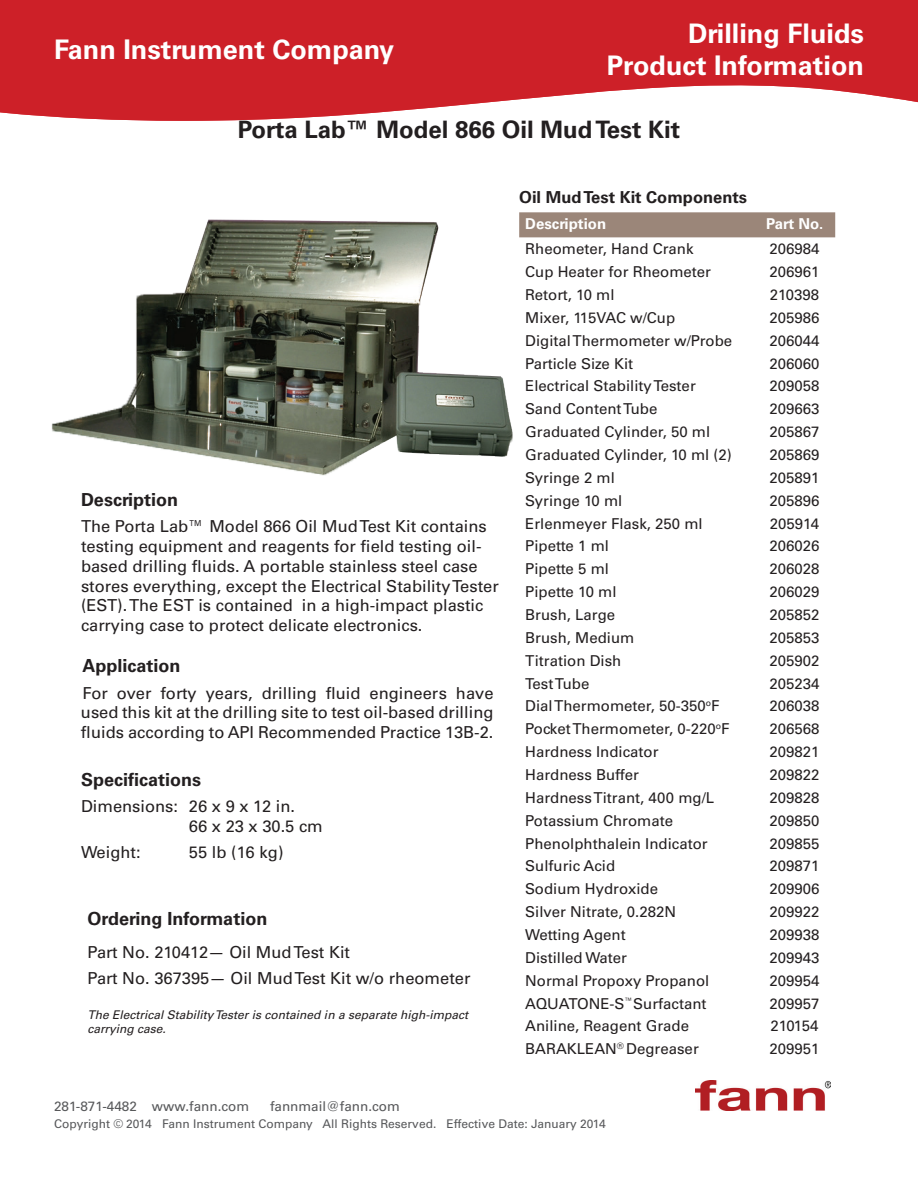
<style>
.page{position:relative;width:918px;height:1188px;background:#fff}
.page>*{position:absolute;margin:0;border:0;box-sizing:border-box;transform-origin:0 0}
.t1{font:700 27px/32.4px "Univers LT Std";color:#fff;text-align:right}
.t2{font:700 24px "Univers LT Std";color:#231f20}
.t3{font:700 18px "Univers LT Std";color:#231f20}
.t4{font:16.5px/19.8px "Univers LT Std";color:#231f20}
.t5{font:700 16.5px "Univers LT Std";color:#231f20}
.t6{font:15px "Univers LT Std";color:#231f20}
.t7{font:700 15px "Univers LT Std";color:#fff}
.t8{font:13.5px "Univers LT Std";color:#57585a}
.t9{font:12px "Univers LT Std";color:#57585a}
.t10{font:italic 12px/14.4px "Univers LT Std";color:#231f20}
</style>
<div class="page">
<svg style="left:0;top:0;width:918px;height:121px;background:#d33e45"></svg>
<img style="left:695px;top:1080px;width:135px;height:30px">
<img style="left:51px;top:219px;width:462px;height:256px">
<div style="left:519px;top:212px;width:316px;height:25px;background:#9b8679"></div>
<h1 class="t1" style="left:54px;top:33px;width:342px">Fann Instrument Company</h1>
<h1 class="t1" style="left:607px;top:17px;width:259px">Drilling Fluids<br>Product Information</h1>
<h2 class="t2" style="left:238px;top:116px;width:444px">Porta Lab™ Model 866 Oil Mud Test Kit</h2>
<p class="t3" style="left:81px;top:489px;width:99px">Description</p>
<p class="t4" style="left:81px;top:517px;width:419px">The Porta Lab™ Model 866 Oil Mud Test Kit contains testing equipment and reagents for field testing oil&shy;based drilling fluids. A portable stainless steel case stores everything, except the Electrical Stability Tester (EST). The EST is contained in a high-impact plastic carrying case to protect delicate electronics.</p>
<p class="t3" style="left:82px;top:655px;width:100px">Application</p>
<p class="t4" style="left:81px;top:683px;width:414px;text-align:justify">For over forty years, drilling fluid engineers have used this kit at the drilling site to test oil-based drilling fluids according to API Recommended Practice 13B-2.</p>
<p class="t3" style="left:81px;top:769px;width:122px">Specifications</p>
<p class="t4" style="left:189px;top:796px;width:135px;text-indent:-108px">Dimensions: 26 x 9 x 12 in.<br>66 x 23 x 30.5 cm</p>
<p class="t4" style="left:81px;top:843px;width:61px">Weight:</p>
<p class="t4" style="left:189px;top:843px;width:96px">55 lb (16 kg)</p>
<p class="t3" style="left:87px;top:908px;width:181px">Ordering Information</p>
<p class="t4" style="left:87px;top:939px;width:384px;line-height:26.5px">Part No. 210412— Oil Mud Test Kit<br>Part No. 367395— Oil Mud Test Kit w/o rheometer</p>
<p class="t10" style="left:87px;top:1008px;width:382px">The Electrical Stability Tester is contained in a separate high-impact carrying case.</p>
<p class="t5" style="left:519px;top:188px;width:229px">Oil Mud Test Kit Components</p>
<p class="t7" style="left:525px;top:215px;width:83px">Description</p>
<p class="t7" style="left:766px;top:215px;width:59px">Part No.</p>
<p class="t6" style="left:525px;top:240px;width:170px">Rheometer, Hand Crank</p>
<p class="t6" style="left:770px;top:240px;width:52px">206984</p>
<p class="t6" style="left:525px;top:263px;width:187px">Cup Heater for Rheometer</p>
<p class="t6" style="left:770px;top:263px;width:52px">206961</p>
<p class="t6" style="left:525px;top:286px;width:91px">Retort, 10 ml</p>
<p class="t6" style="left:770px;top:286px;width:51px">210398</p>
<p class="t6" style="left:525px;top:309px;width:152px">Mixer, 115VAC w/Cup</p>
<p class="t6" style="left:770px;top:309px;width:52px">205986</p>
<p class="t6" style="left:525px;top:331px;width:209px">Digital Thermometer w/Probe</p>
<p class="t6" style="left:770px;top:331px;width:52px">206044</p>
<p class="t6" style="left:525px;top:354px;width:110px">Particle Size Kit</p>
<p class="t6" style="left:770px;top:354px;width:52px">206060</p>
<p class="t6" style="left:525px;top:377px;width:172px">Electrical Stability Tester</p>
<p class="t6" style="left:770px;top:377px;width:52px">209058</p>
<p class="t6" style="left:525px;top:400px;width:134px">Sand Content Tube</p>
<p class="t6" style="left:770px;top:400px;width:52px">209663</p>
<p class="t6" style="left:525px;top:423px;width:187px">Graduated Cylinder, 50 ml</p>
<p class="t6" style="left:770px;top:423px;width:52px">205867</p>
<p class="t6" style="left:525px;top:446px;width:208px">Graduated Cylinder, 10 ml (2)</p>
<p class="t6" style="left:770px;top:446px;width:52px">205869</p>
<p class="t6" style="left:525px;top:469px;width:91px">Syringe 2 ml</p>
<p class="t6" style="left:770px;top:469px;width:52px">205891</p>
<p class="t6" style="left:525px;top:491px;width:99px">Syringe 10 ml</p>
<p class="t6" style="left:770px;top:491px;width:52px">205896</p>
<p class="t6" style="left:525px;top:514px;width:179px">Erlenmeyer Flask, 250 ml</p>
<p class="t6" style="left:770px;top:514px;width:51px">205914</p>
<p class="t6" style="left:525px;top:537px;width:85px">Pipette 1 ml</p>
<p class="t6" style="left:770px;top:537px;width:52px">206026</p>
<p class="t6" style="left:525px;top:560px;width:85px">Pipette 5 ml</p>
<p class="t6" style="left:770px;top:560px;width:52px">206028</p>
<p class="t6" style="left:525px;top:583px;width:93px">Pipette 10 ml</p>
<p class="t6" style="left:770px;top:583px;width:52px">206029</p>
<p class="t6" style="left:525px;top:606px;width:92px">Brush, Large</p>
<p class="t6" style="left:770px;top:606px;width:52px">205852</p>
<p class="t6" style="left:525px;top:629px;width:111px">Brush, Medium</p>
<p class="t6" style="left:770px;top:629px;width:52px">205853</p>
<p class="t6" style="left:525px;top:652px;width:98px">Titration Dish</p>
<p class="t6" style="left:770px;top:652px;width:52px">205902</p>
<p class="t6" style="left:525px;top:674px;width:66px">Test Tube</p>
<p class="t6" style="left:770px;top:674px;width:52px">205234</p>
<p class="t6" style="left:525px;top:697px;width:196px">Dial Thermometer, 50-350<sup>o</sup>F</p>
<p class="t6" style="left:770px;top:697px;width:52px">206038</p>
<p class="t6" style="left:525px;top:720px;width:206px">Pocket Thermometer, 0-220<sup>o</sup>F</p>
<p class="t6" style="left:770px;top:720px;width:52px">206568</p>
<p class="t6" style="left:525px;top:743px;width:135px">Hardness Indicator</p>
<p class="t6" style="left:770px;top:743px;width:52px">209821</p>
<p class="t6" style="left:525px;top:766px;width:115px">Hardness Buffer</p>
<p class="t6" style="left:770px;top:766px;width:52px">209822</p>
<p class="t6" style="left:525px;top:789px;width:191px">Hardness Titrant, 400 mg/L</p>
<p class="t6" style="left:770px;top:789px;width:52px">209828</p>
<p class="t6" style="left:525px;top:812px;width:149px">Potassium Chromate</p>
<p class="t6" style="left:770px;top:812px;width:52px">209850</p>
<p class="t6" style="left:525px;top:834px;width:184px">Phenolphthalein Indicator</p>
<p class="t6" style="left:770px;top:834px;width:52px">209855</p>
<p class="t6" style="left:525px;top:857px;width:92px">Sulfuric Acid</p>
<p class="t6" style="left:770px;top:857px;width:52px">209871</p>
<p class="t6" style="left:525px;top:880px;width:134px">Sodium Hydroxide</p>
<p class="t6" style="left:770px;top:880px;width:52px">209906</p>
<p class="t6" style="left:525px;top:903px;width:152px">Silver Nitrate, 0.282N</p>
<p class="t6" style="left:770px;top:903px;width:52px">209922</p>
<p class="t6" style="left:525px;top:926px;width:102px">Wetting Agent</p>
<p class="t6" style="left:770px;top:926px;width:52px">209938</p>
<p class="t6" style="left:525px;top:949px;width:103px">Distilled Water</p>
<p class="t6" style="left:770px;top:949px;width:52px">209943</p>
<p class="t6" style="left:525px;top:972px;width:186px">Normal Propoxy Propanol</p>
<p class="t6" style="left:770px;top:972px;width:52px">209954</p>
<p class="t6" style="left:525px;top:994px;width:183px">AQUATONE-S<sup>™</sup>Surfactant</p>
<p class="t6" style="left:770px;top:994px;width:52px">209957</p>
<p class="t6" style="left:525px;top:1017px;width:165px">Aniline, Reagent Grade</p>
<p class="t6" style="left:770px;top:1017px;width:50px">210154</p>
<p class="t6" style="left:525px;top:1040px;width:175px">BARAKLEAN<sup>®</sup> Degreaser</p>
<p class="t6" style="left:770px;top:1040px;width:52px">209951</p>
<p class="t8" style="left:54px;top:1099px;width:197px">281-871-4482 www.fann.com</p>
<p class="t8" style="left:270px;top:1099px;width:131px">fannmail@fann.com</p>
<p class="t9" style="left:54px;top:1117px;width:553px">Copyright © 2014 Fann Instrument Company All Rights Reserved. Effective Date: January 2014</p>
</div>
